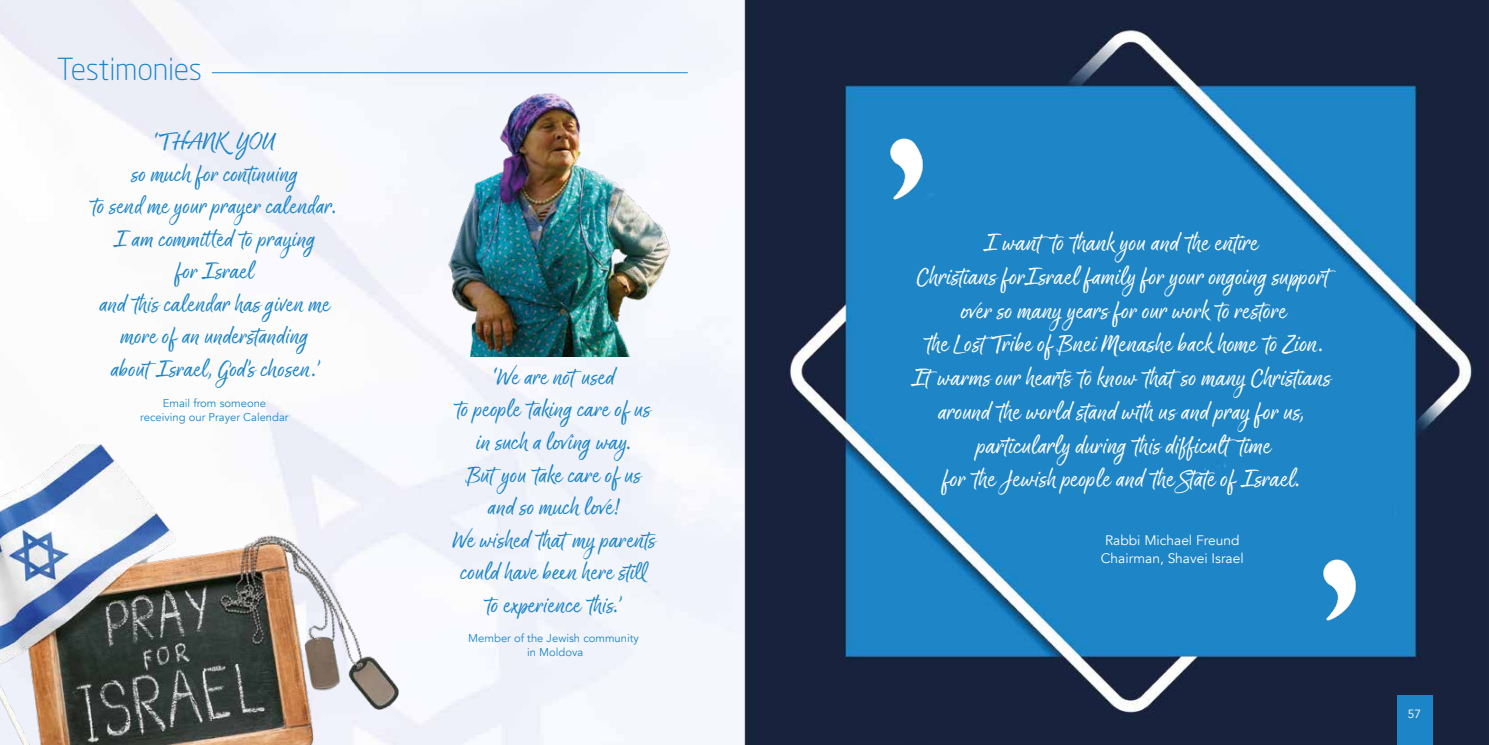
<style>
.page{position:relative;width:1489px;height:745px;background:#fff}
.page>*{position:absolute;margin:0;border:0;box-sizing:border-box;transform-origin:0 0}
.t1{font:300 30px "Neo Sans Std";letter-spacing:-.01em;color:#1c85c8}
.t2{font:27.5px/33.8px "Good Karma";color:#fff;text-align:center}
.t3{font:26.25px/32.5px "Good Karma";color:#1c85c8;text-align:center}
.t4{font:13.75px/17.5px "Avenir";color:#fff;text-align:center}
.t5{font:11.88px "Avenir";color:#fff}
.t6{font:11.25px/13.8px "Avenir";color:#1c85c8;text-align:center}
.s1{font-size:27.5px}
</style>
<div class="page">
<img style="left:0;top:0;width:1488px;height:744px">
<div style="left:1396px;top:694px;width:35px;height:50px;background:#1c85c8"></div>
<hr style="left:212px;top:72px;width:475px;height:1px;background:#1c85c8">
<img style="left:880px;top:128px;width:45px;height:78px">
<img style="left:1312px;top:549px;width:46px;height:78px">
<img style="left:0;top:444px;width:405px;height:300px">
<img style="left:425px;top:80px;width:265px;height:276px">
<p class="t1" style="left:57px;top:51px;width:147px">Testimonies</p>
<p class="t3" style="left:92px;top:127px;width:245px">‘THANK YOU<br>so much for continuing<br>to send me your prayer calendar.<br>I am committed to praying<br>for Israel<br>and this calendar has given me more of an understanding<br>about Israel, God’s chosen.’</p>
<p class="t6" style="left:140px;top:396px;width:150px">Email from someone receiving our Prayer Calendar</p>
<p class="t3" style="left:451px;top:362px;width:205px"><span class="s1">‘</span>We are not used<br>to people taking care of us in such a loving way.<br>But you take care of us and so much love!<br>We wished that my parents could have been here still to experience this.’</p>
<p class="t6" style="left:468px;top:631px;width:172px">Member of the Jewish community in Moldova</p>
<p class="t2" style="left:911px;top:228px;width:421px">I want to thank you and the entire<br>Christians forIsrael family for your ongoing support over so many years for our work to restore<br>the Lost Tribe of Bnei Menashe back home to Zion.<br>It warms our hearts to know that so many Christians around the world stand with us and pray for us, particularly during this difficult time<br>for the Jewish people and the State of Israel.</p>
<p class="t4" style="left:1100px;top:531px;width:144px">Rabbi Michael Freund<br>Chairman, Shavei Israel</p>
<p class="t5" style="left:1407px;top:706px;width:15px">557</p>
</div>
